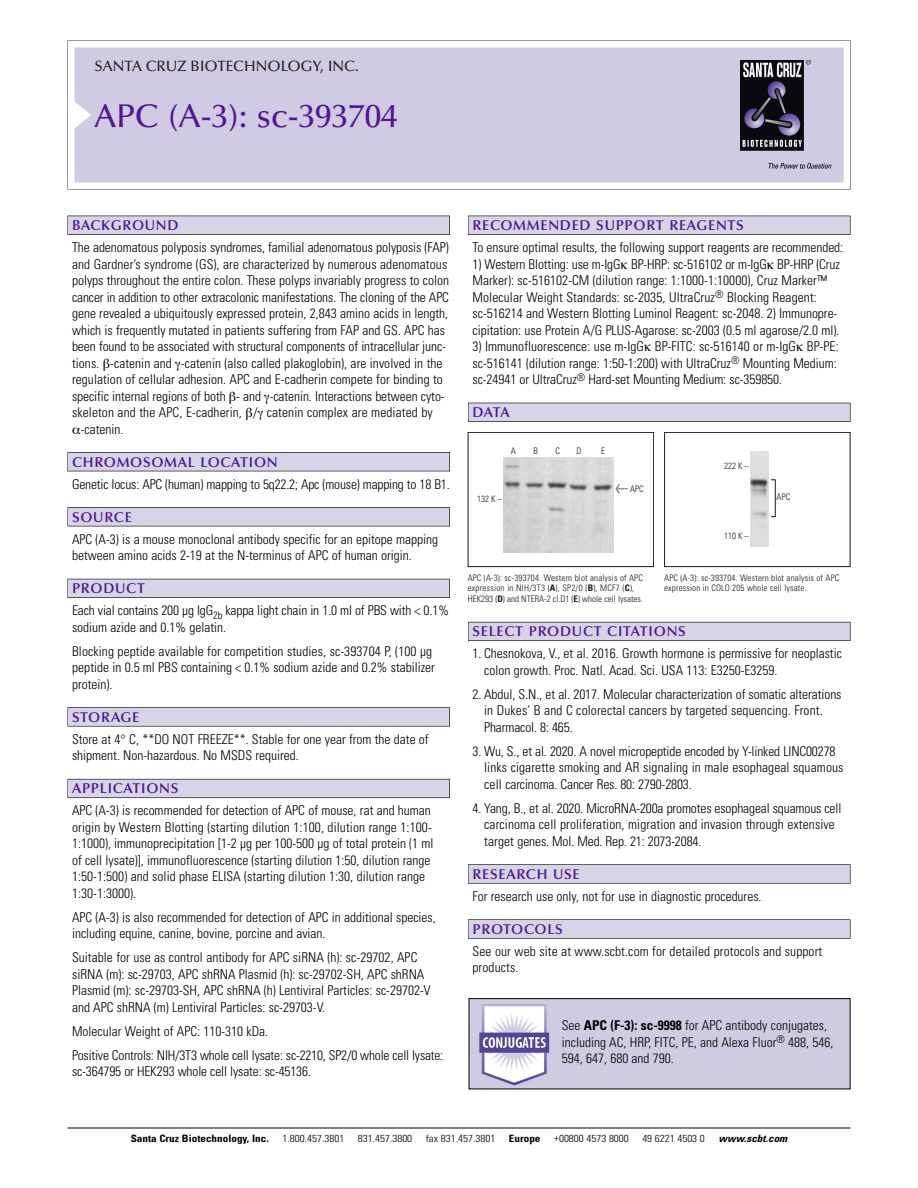
<style>
.page{position:relative;width:918px;height:1188px;background:#fff}
.page>*{position:absolute;margin:0;border:0;box-sizing:border-box;transform-origin:0 0}
.t1{font:500 33px "Optima";color:#511695}
.t2{font:500 15px "Optima";color:#231f20}
.t3{font:600 14.25px "Optima";letter-spacing:.05em;color:#511695}
.t4{font:300 condensed 13.5px/16.5px "Univers";color:#000}
.t5{font:300 condensed 10.2px "Univers";color:#000;scale:1.1 1}
.t6{font:700 condensed 10.2px "Univers";color:#000;scale:1.1 1}
.t7{font:italic 700 condensed 10.2px "Univers";color:#000;scale:1.1 1}
.t8{font:300 condensed 9px/10.5px "Univers";letter-spacing:.015em;color:#191919}
.s1{font-family:"Meta Plus";font-weight:400;font-stretch:normal;font-size:10.5px}
.s2{font-weight:700}
</style>
<div class="page">
<svg style="left:68px;top:40px;width:783px;height:149px"></svg>
<div style="left:74px;top:47px;width:770px;height:135px;background:#d1cae3"></div>
<img style="left:741px;top:60px;width:90px;height:108px">
<div style="left:68px;top:216px;width:382px;height:19px;background:#535256"></div>
<div style="left:68px;top:216px;width:381px;height:18px;background:#d7d4e8"></div>
<div style="left:68px;top:452px;width:382px;height:19px;background:#515155"></div>
<div style="left:68px;top:453px;width:381px;height:18px;background:#d7d4e8"></div>
<div style="left:68px;top:507px;width:382px;height:19px;background:#545357"></div>
<div style="left:68px;top:508px;width:381px;height:18px;background:#d7d4e8"></div>
<div style="left:68px;top:579px;width:382px;height:19px;background:#535259"></div>
<div style="left:68px;top:579px;width:381px;height:18px;background:#d7d4e8"></div>
<svg style="left:68px;top:707px;width:382px;height:20px"></svg>
<div style="left:68px;top:708px;width:381px;height:18px;background:#d7d4e8"></div>
<div style="left:68px;top:779px;width:382px;height:19px;background:#64626c"></div>
<div style="left:68px;top:779px;width:381px;height:18px;background:#d7d4e8"></div>
<div style="left:468px;top:216px;width:382px;height:19px;background:#535256"></div>
<div style="left:468px;top:216px;width:382px;height:18px;background:#d7d4e8"></div>
<div style="left:468px;top:403px;width:382px;height:19px;background:#525156"></div>
<div style="left:468px;top:403px;width:382px;height:18px;background:#d7d4e8"></div>
<div style="left:468px;top:622px;width:382px;height:19px;background:#595860"></div>
<div style="left:468px;top:622px;width:382px;height:18px;background:#d7d4e8"></div>
<div style="left:468px;top:864px;width:382px;height:20px;background:#676767"></div>
<div style="left:468px;top:865px;width:382px;height:18px;background:#d7d4e8"></div>
<div style="left:468px;top:919px;width:382px;height:20px;background:#666"></div>
<div style="left:468px;top:920px;width:382px;height:18px;background:#d7d4e8"></div>
<hr style="left:68px;top:1128px;width:782px;height:1px;background:#000">
<div style="left:664px;top:432px;width:186px;height:135px;border:1px solid #191919"></div>
<img style="left:750px;top:451px;width:19px;height:96px">
<div style="left:468px;top:432px;width:186px;height:135px;border:1px solid #191919"></div>
<img style="left:503px;top:457px;width:110px;height:96px">
<img style="left:471px;top:1000px;width:377px;height:87px">
<div style="left:469px;top:998px;width:381px;height:91px;border:1px solid #000"></div>
<p class="t2" style="left:94px;top:60px;width:266px">SANTA CRUZ BIOTECHNOLOGY, INC.</p>
<p class="t1" style="left:94px;top:102px;width:305px">APC (A-3): sc-393704</p>
<p class="t3" style="left:72px;top:219px;width:108px">BACKGROUND</p>
<p class="t4" style="left:72px;top:240px;width:378px">The adenomatous polyposis syndromes, familial adenomatous polyposis (FAP)</p>
<p class="t4" style="left:72px;top:257px;width:377px">and Gardner’s syndrome (GS), are characterized by numerous adenomatous</p>
<p class="t4" style="left:72px;top:273px;width:379px">polyps throughout the entire colon. These polyps invariably progress to colon</p>
<p class="t4" style="left:72px;top:290px;width:378px">cancer in addition to other extracolonic manifestations. The cloning of the APC</p>
<p class="t4" style="left:72px;top:306px;width:378px">gene revealed a ubiquitously expressed protein, 2,843 amino acids in length,</p>
<p class="t4" style="left:72px;top:323px;width:374px">which is frequently mutated in patients suffering from FAP and GS. APC has</p>
<p class="t4" style="left:72px;top:339px;width:376px">been found to be associated with structural components of intracellular junc-</p>
<p class="t4" style="left:72px;top:356px;width:372px">tions. -catenin and -catenin (also called plakoglobin), are involved in the</p>
<p class="t4" style="left:72px;top:372px;width:372px">regulation of cellular adhesion. APC and E-cadherin compete for binding to</p>
<p class="t4" style="left:72px;top:389px;width:374px">specific internal regions of both - and -catenin. Interactions between cyto-</p>
<p class="t4" style="left:72px;top:405px;width:362px">skeleton and the APC, E-cadherin, / catenin complex are mediated by</p>
<p class="t4" style="left:81px;top:422px;width:44px">-catenin.</p>
<p class="t3" style="left:72px;top:456px;width:207px">CHROMOSOMAL LOCATION</p>
<p class="t4" style="left:72px;top:477px;width:379px">Genetic locus: APC (human) mapping to 5q22.2; Apc (mouse) mapping to 18 B1.</p>
<p class="t3" style="left:72px;top:511px;width:61px">SOURCE</p>
<p class="t4" style="left:72px;top:532px;width:368px">APC (A-3) is a mouse monoclonal antibody specific for an epitope mapping between amino acids 2-19 at the N-terminus of APC of human origin.</p>
<p class="t3" style="left:72px;top:582px;width:74px">PRODUCT</p>
<p class="t4" style="left:72px;top:604px;width:379px">Each vial contains 200 µg IgG<sub>2b</sub> kappa light chain in 1.0 ml of PBS with &lt; 0.1% sodium azide and 0.1% gelatin.</p>
<p class="t4" style="left:72px;top:644px;width:364px">Blocking peptide available for competition studies, sc-393704 P, (100 µg peptide in 0.5 ml PBS containing &lt; 0.1% sodium azide and 0.2% stabilizer protein).</p>
<p class="t3" style="left:72px;top:711px;width:69px">STORAGE</p>
<p class="t4" style="left:72px;top:732px;width:358px">Store at 4° C, **DO NOT FREEZE**. Stable for one year from the date of shipment. Non-hazardous. No MSDS required.</p>
<p class="t3" style="left:72px;top:783px;width:108px">APPLICATIONS</p>
<p class="t4" style="left:72px;top:804px;width:363px">APC (A-3) is recommended for detection of APC of mouse, rat and human origin by Western Blotting (starting dilution 1:100, dilution range 1:100- 1:1000), immunoprecipitation [1-2 µg per 100-500 µg of total protein (1 ml of cell lysate)], immunofluorescence (starting dilution 1:50, dilution range 1:50-1:500) and solid phase ELISA (starting dilution 1:30, dilution range 1:30-1:3000).</p>
<p class="t4" style="left:72px;top:910px;width:365px">APC (A-3) is also recommended for detection of APC in additional species, including equine, canine, bovine, porcine and avian.</p>
<p class="t4" style="left:72px;top:951px;width:360px">Suitable for use as control antibody for APC siRNA (h): sc-29702, APC siRNA (m): sc-29703, APC shRNA Plasmid (h): sc-29702-SH, APC shRNA Plasmid (m): sc-29703-SH, APC shRNA (h) Lentiviral Particles: sc-29702-V and APC shRNA (m) Lentiviral Particles: sc-29703-V.</p>
<p class="t4" style="left:72px;top:1024px;width:198px">Molecular Weight of APC: 110-310 kDa.</p>
<p class="t4" style="left:72px;top:1048px;width:373px">Positive Controls: NIH/3T3 whole cell lysate: sc-2210, SP2/0 whole cell lysate: sc-364795 or HEK293 whole cell lysate: sc-45136.</p>
<p class="t3" style="left:473px;top:219px;width:273px">RECOMMENDED SUPPORT REAGENTS</p>
<p class="t4" style="left:473px;top:240px;width:372px">To ensure optimal results, the following support reagents are recommended:</p>
<p class="t4" style="left:473px;top:257px;width:369px">1) Western Blotting: use m-IgG BP-HRP: sc-516102 or m-IgG BP-HRP (Cruz Marker): sc-516102-CM (dilution range: 1:1000-1:10000), Cruz Marker™ Molecular Weight Standards: sc-2035, UltraCruz<sup>®</sup> Blocking Reagent: sc-516214 and Western Blotting Luminol Reagent: sc-2048. 2) Immunopre&shy;cipitation: use Protein A/G PLUS-Agarose: sc-2003 (0.5 ml agarose/2.0 ml).</p>
<p class="t4" style="left:473px;top:339px;width:368px">3) Immunofluorescence: use m-IgG BP-FITC: sc-516140 or m-IgG BP-PE: sc-516141 (dilution range: 1:50-1:200) with UltraCruz<sup>®</sup> Mounting Medium: sc-24941 or UltraCruz<sup>®</sup> Hard-set Mounting Medium: sc-359850.</p>
<p class="t3" style="left:473px;top:406px;width:39px">DATA</p>
<p class="t8" style="left:511px;top:447px;width:7px">A</p>
<p class="t8" style="left:533px;top:447px;width:6px">B</p>
<p class="t8" style="left:555px;top:447px;width:6px">C</p>
<p class="t8" style="left:577px;top:447px;width:7px">D</p>
<p class="t8" style="left:601px;top:447px;width:5px">E</p>
<p class="t8" style="left:477px;top:494px;width:26px">132 K –</p>
<p class="t8" style="left:615px;top:485px;width:30px"><span class="s1">&lt;</span> APC</p>
<p class="t8" style="left:468px;top:573px;width:177px">APC (A-3): sc-393704. Western blot analysis of APC expression in NIH/3T3 (<span class="s2">A</span>), SP2/0 (<span class="s2">B</span>), MCF7 (<span class="s2">C</span>),<br>HEK293 (<span class="s2">D</span>) and NTERA-2 cl.D1 (<span class="s2">E</span>) whole cell lysates.</p>
<p class="t8" style="left:724px;top:461px;width:26px">222 K –</p>
<p class="t8" style="left:724px;top:531px;width:26px">110 K –</p>
<p class="t8" style="left:777px;top:493px;width:15px">APC</p>
<p class="t8" style="left:664px;top:573px;width:177px">APC (A-3): sc-393704. Western blot analysis of APC expression in COLO 205 whole cell lysate.</p>
<p class="t3" style="left:473px;top:625px;width:215px">SELECT PRODUCT CITATIONS</p>
<p class="t4" style="left:484px;top:647px;width:359px;text-indent:-12px">1. Chesnokova, V., et al. 2016. Growth hormone is permissive for neoplastic colon growth. Proc. Natl. Acad. Sci. USA 113: E3250-E3259.</p>
<p class="t4" style="left:484px;top:687px;width:359px;text-indent:-12px">2. Abdul, S.N., et al. 2017. Molecular characterization of somatic alterations in Dukes’ B and C colorectal cancers by targeted sequencing. Front.<br>Pharmacol. 8: 465.</p>
<p class="t4" style="left:484px;top:744px;width:361px;text-indent:-12px">3. Wu, S., et al. 2020. A novel micropeptide encoded by Y-linked LINC00278 links cigarette smoking and AR signaling in male esophageal squamous cell carcinoma. Cancer Res. 80: 2790-2803.</p>
<p class="t4" style="left:484px;top:801px;width:359px;text-indent:-12px">4. Yang, B., et al. 2020. MicroRNA-200a promotes esophageal squamous cell carcinoma cell proliferation, migration and invasion through extensive target genes. Mol. Med. Rep. 21: 2073-2084.</p>
<p class="t3" style="left:473px;top:868px;width:109px">RESEARCH USE</p>
<p class="t4" style="left:473px;top:889px;width:291px">For research use only, not for use in diagnostic procedures.</p>
<p class="t3" style="left:473px;top:923px;width:92px">PROTOCOLS</p>
<p class="t4" style="left:473px;top:944px;width:351px">See our web site at www.scbt.com for detailed protocols and support products.</p>
<p class="t4" style="left:562px;top:1019px;width:273px">See <span class="s2">APC (F-3): sc-9998</span> for APC antibody conjugates, including AC, HRP, FITC, PE, and Alexa Fluor<sup>®</sup> 488, 546,<br>594, 647, 680 and 790.</p>
<p class="t6" style="left:131px;top:1135px;width:127px">Santa Cruz Biotechnology, Inc.</p>
<p class="t5" style="left:282px;top:1135px;width:58px">1.800.457.3801</p>
<p class="t5" style="left:358px;top:1135px;width:51px">831.457.3800</p>
<p class="t5" style="left:426px;top:1135px;width:65px">fax 831.457.3801</p>
<p class="t6" style="left:509px;top:1135px;width:30px">Europe</p>
<p class="t5" style="left:554px;top:1135px;width:69px">+00800 4573 8000</p>
<p class="t5" style="left:642px;top:1135px;width:58px">49 6221 4503 0</p>
<p class="t7" style="left:719px;top:1135px;width:66px">www.scbt.com</p>
</div>
